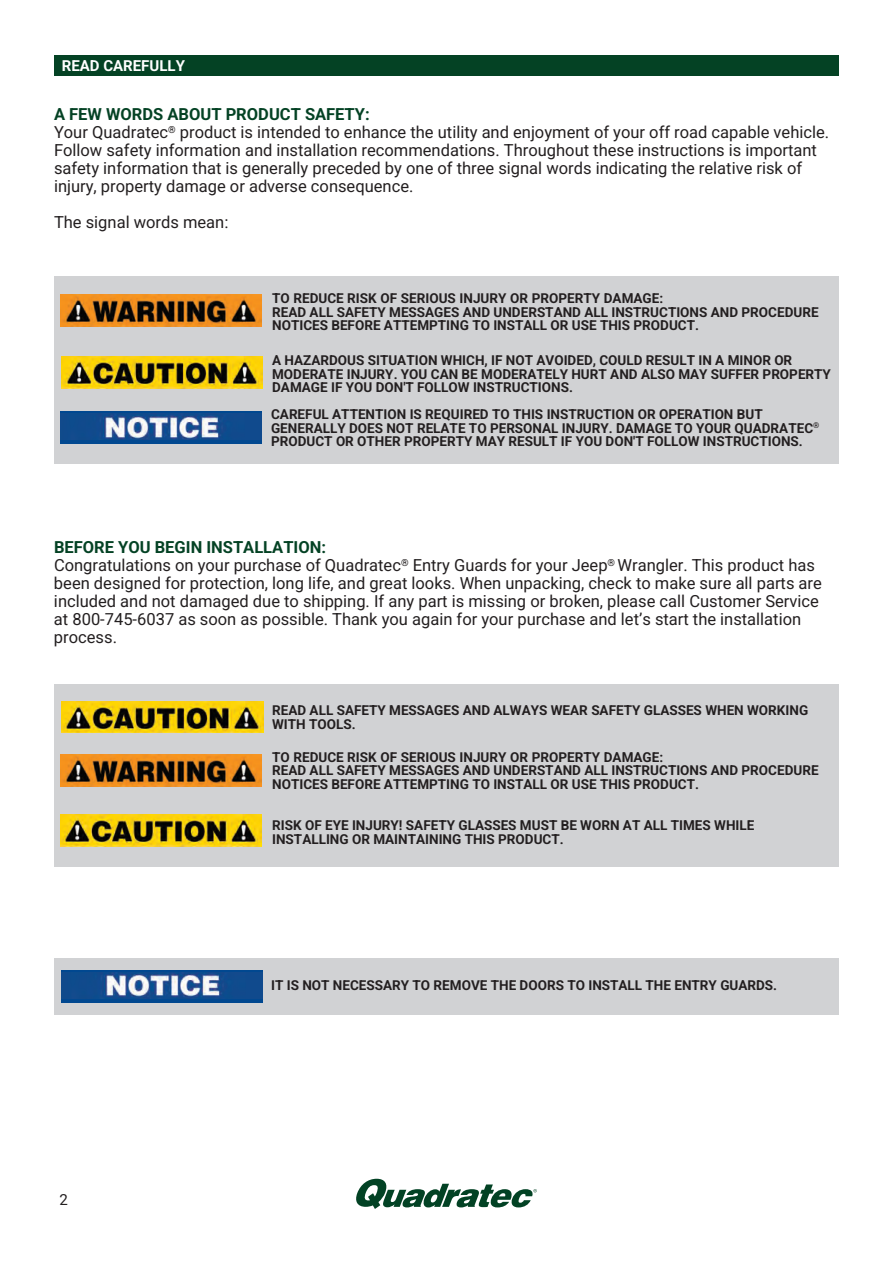
<style>
.page{position:relative;width:893px;height:1263px;background:#fff}
.page>*{position:absolute;margin:0;border:0;box-sizing:border-box;transform-origin:0 0}
.t1{font:16.5px/18px "Roboto";color:#231f20}
.t2{font:700 15px "Roboto";color:#fff}
.t3{font:15px "Roboto";color:#231f20}
.t4{font:700 13.5px/13.5px "Roboto";color:#231f20}
.s1{font-weight:700;color:#044224}
</style>
<div class="page">
<div style="left:54px;top:345px;width:785px;height:119px;background:#d1d2d4"></div>
<img style="left:61px;top:357px;width:202px;height:32px">
<div style="left:54px;top:684px;width:785px;height:57px;background:#d1d2d4"></div>
<img style="left:61px;top:701px;width:203px;height:32px">
<div style="left:54px;top:276px;width:785px;height:72px;background:#d1d2d4"></div>
<img style="left:61px;top:295px;width:201px;height:32px">
<div style="left:61px;top:412px;width:201px;height:32px;background:linear-gradient(to right,#014890,#014890)"></div>
<img style="left:61px;top:414px;width:201px;height:26px">
<svg style="left:356px;top:1179px;width:181px;height:30px"></svg>
<div style="left:54px;top:55px;width:785px;height:20px;background:#044224"></div>
<div style="left:54px;top:733px;width:785px;height:134px;background:#d1d2d4"></div>
<img style="left:61px;top:754px;width:201px;height:33px">
<img style="left:61px;top:815px;width:200px;height:32px">
<div style="left:54px;top:958px;width:785px;height:57px;background:#d1d2d4"></div>
<svg style="left:61px;top:970px;width:201px;height:32px"></svg>
<img style="left:61px;top:972px;width:201px;height:26px">
<p class="t2" style="left:62px;top:55px;width:125px">READ CAREFULLY</p>
<p class="t1" style="left:54px;top:105px;width:777px"><span class="s1">A FEW WORDS ABOUT PRODUCT SAFETY:<br></span>Your Quadratec<sup>®</sup> product is intended to enhance the utility and enjoyment of your off road capable vehicle.<br>Follow safety information and installation recommendations. Throughout these instructions is important safety information that is generally preceded by one of three signal words indicating the relative risk of injury, property damage or adverse consequence.</p>
<p class="t1" style="left:54px;top:213px;width:176px">The signal words mean:</p>
<p class="t4" style="left:272px;top:291px;width:548px">TO REDUCE RISK OF SERIOUS INJURY OR PROPERTY DAMAGE:<br>READ ALL SAFETY MESSAGES AND UNDERSTAND ALL INSTRUCTIONS AND PROCEDURE<br>NOTICES BEFORE ATTEMPTING TO INSTALL OR USE THIS PRODUCT.</p>
<p class="t4" style="left:272px;top:353px;width:560px">A HAZARDOUS SITUATION WHICH, IF NOT AVOIDED, COULD RESULT IN A MINOR OR<br>MODERATE INJURY. YOU CAN BE MODERATELY HURT AND ALSO MAY SUFFER PROPERTY<br>DAMAGE IF YOU DON'T FOLLOW INSTRUCTIONS.</p>
<p class="t4" style="left:271px;top:407px;width:550px">CAREFUL ATTENTION IS REQUIRED TO THIS INSTRUCTION OR OPERATION BUT<br>GENERALLY DOES NOT RELATE TO PERSONAL INJURY. DAMAGE TO YOUR QUADRATEC<sup>®<br></sup>PRODUCT OR OTHER PROPERTY MAY RESULT IF YOU DON'T FOLLOW INSTRUCTIONS.</p>
<p class="t1" style="left:54px;top:538px;width:769px"><span class="s1">BEFORE YOU BEGIN INSTALLATION:<br></span>Congratulations on your purchase of Quadratec<sup>®</sup> Entry Guards for your Jeep<sup>®</sup> Wrangler. This product has been designed for protection, long life, and great looks. When unpacking, check to make sure all parts are included and not damaged due to shipping. If any part is missing or broken, please call Customer Service at 800-745-6037 as soon as possible. Thank you again for your purchase and let’s start the installation process.</p>
<p class="t4" style="left:272px;top:703px;width:537px">READ ALL SAFETY MESSAGES AND ALWAYS WEAR SAFETY GLASSES WHEN WORKING<br>WITH TOOLS.</p>
<p class="t4" style="left:272px;top:750px;width:548px">TO REDUCE RISK OF SERIOUS INJURY OR PROPERTY DAMAGE:<br>READ ALL SAFETY MESSAGES AND UNDERSTAND ALL INSTRUCTIONS AND PROCEDURE<br>NOTICES BEFORE ATTEMPTING TO INSTALL OR USE THIS PRODUCT.</p>
<p class="t4" style="left:272px;top:818px;width:484px">RISK OF EYE INJURY! SAFETY GLASSES MUST BE WORN AT ALL TIMES WHILE<br>INSTALLING OR MAINTAINING THIS PRODUCT.</p>
<p class="t3" style="left:59px;top:1189px;width:10px">2</p>
<p class="t4" style="left:271px;top:978px;width:508px">IT IS NOT NECESSARY TO REMOVE THE DOORS TO INSTALL THE ENTRY GUARDS.</p>
</div>
